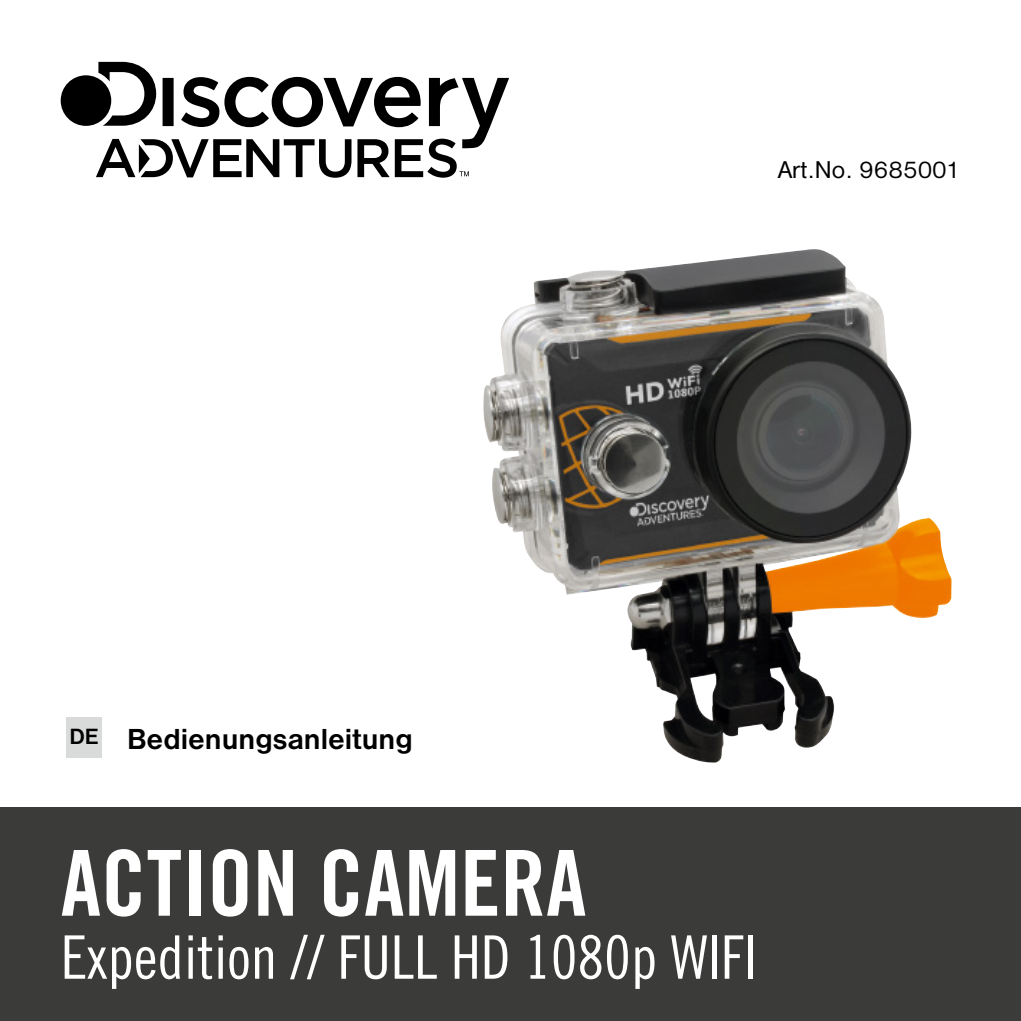
<style>
.page{position:relative;width:1021px;height:1021px;background:#fff}
.page>*{position:absolute;margin:0;border:0;box-sizing:border-box;transform-origin:0 0}
.t1{font:90.8px "Trade Gothic LT Std Bd Cn 20";color:#fff}
.t2{font:60px "Trade Gothic LT Std Cn 18";color:#fff}
.t3{font:700 30px "Nimbus San DCE";color:#000}
.t4{font:25.2px "Nimbus San D";color:#000}
</style>
<div class="page">
<img style="left:483px;top:249px;width:468px;height:514px">
<div style="left:61px;top:75px;width:50px;height:51px;background:#000;border-radius:50%"></div>
<svg style="left:96px;top:62px;width:413px;height:116px"></svg>
<div style="left:0;top:807px;width:1020px;height:213px;background:#3b3b39"></div>
<div style="left:67px;top:716px;width:35px;height:41px;background:#d9dada"></div>
<p class="t4" style="left:778px;top:155px;width:184px">Art.No. 9685001</p>
<p class="t3" style="left:69px;top:722px;width:345px"><sup>DE</sup> Bedienungsanleitung</p>
<h1 class="t1" style="left:61px;top:828px;width:527px">ACTION CAMERA</h1>
<p class="t2" style="left:61px;top:921px;width:698px">Expedition // FULL HD 1080p WIFI</p>
</div>
